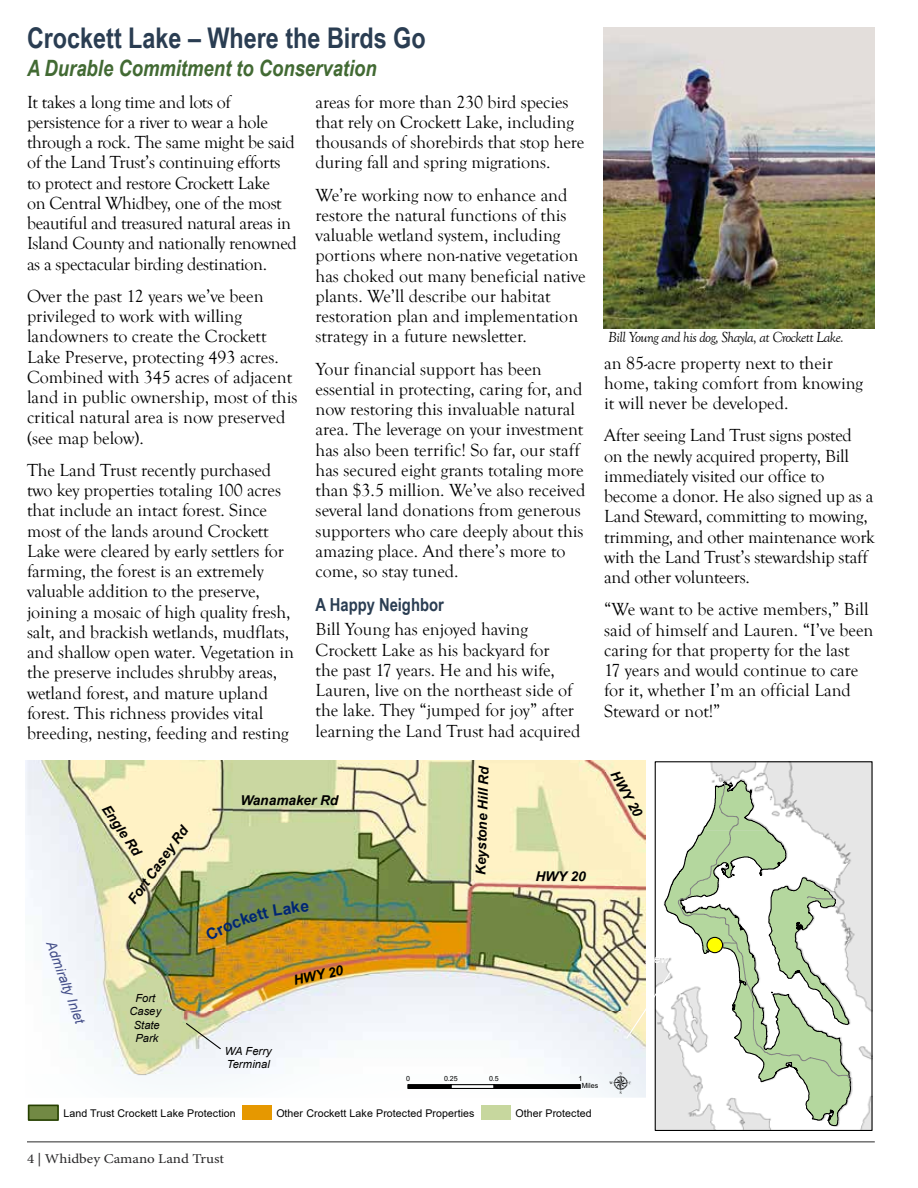
<style>
.page{position:relative;width:918px;height:1188px;background:#fff}
.page>*{position:absolute;margin:0;border:0;box-sizing:border-box;transform-origin:0 0}
.t1{font:31.35px "ESRI North";color:#000}
.t2{font:700 28.5px "Arial Narrow";color:#2a3d52}
.t3{font:italic 700 22.5px "Arial Narrow";color:#426a33}
.t4{font:18px/20.2px "Goudy Old Style T";letter-spacing:-.005em;color:#000}
.t5{font:700 18px "Arial Narrow";color:#2a3d52}
.t6{font:italic 15px "Goudy Old Style T";letter-spacing:-.04em;color:#000}
.t7{font:italic 700 13.65px "Arial";letter-spacing:-.01em;color:#000}
.t8{font:italic 13.65px "Arial";color:#444f89}
.t9{font:13.5px "Minion Pro";letter-spacing:-.005em;color:#292829;scale:1.11 1}
.t10{font:italic 11.25px/13px "Arial";letter-spacing:.005em;color:#000}
.t11{font:10.65px "Arial";letter-spacing:.01em;color:#000}
.t12{font:7.05px/7.1px "Arial";letter-spacing:.01em;color:#000}
</style>
<div class="page">
<hr style="left:27px;top:1142px;width:848px;height:1px;background:#292829">
<img style="left:26px;top:761px;width:619px;height:336px">
<img style="left:657px;top:763px;width:214px;height:366px">
<div style="left:655px;top:761px;width:218px;height:370px;border:1px solid #000"></div>
<svg style="left:625px;top:780px;width:226px;height:346px"></svg>
<div style="left:29px;top:1105px;width:29px;height:15px;background:#728944"></div>
<div style="left:28px;top:1105px;width:31px;height:16px;border:2px solid #264000"></div>
<div style="left:242px;top:1105px;width:29px;height:15px;background:#e69800"></div>
<div style="left:481px;top:1105px;width:29px;height:15px;background:#c7d79e"></div>
<svg style="left:185px;top:1022px;width:37px;height:28px"></svg>
<svg style="left:407px;top:1084px;width:43px;height:5px"></svg>
<div style="left:450px;top:1084px;width:45px;height:5px;border:1px solid #000"></div>
<svg style="left:494px;top:1084px;width:87px;height:5px"></svg>
<img style="left:604px;top:27px;width:271px;height:302px">
<img style="left:205px;top:901px;width:104px;height:40px">
<h2 class="t2" style="left:27px;top:16px;width:400px">Crockett Lake – Where the Birds Go</h2>
<p class="t3" style="left:27px;top:51px;width:351px">A Durable Commitment to Conservation</p>
<p class="t4" style="left:27px;top:92px;width:272px">It takes a long time and lots of persistence for a river to wear a hole through a rock. The same might be said of the Land Trust’s continuing efforts to protect and restore Crockett Lake<br>on Central Whidbey, one of the most beautiful and treasured natural areas in Island County and nationally renowned as a spectacular birding destination.</p>
<p class="t4" style="left:27px;top:286px;width:272px">Over the past 12 years we’ve been privileged to work with willing landowners to create the Crockett Lake Preserve, protecting 493 acres.<br>Combined with 345 acres of adjacent land in public ownership, most of this critical natural area is now preserved (see map below).</p>
<p class="t4" style="left:27px;top:460px;width:268px">The Land Trust recently purchased two key properties totaling 100 acres that include an intact forest. Since most of the lands around Crockett Lake were cleared by early settlers for farming, the forest is an extremely valuable addition to the preserve, joining a mosaic of high quality fresh, salt, and brackish wetlands, mudflats, and shallow open water. Vegetation in the preserve includes shrubby areas, wetland forest, and mature upland forest. This richness provides vital breeding, nesting, feeding and resting</p>
<p class="t4" style="left:316px;top:92px;width:270px">areas for more than 230 bird species that rely on Crockett Lake, including thousands of shorebirds that stop here during fall and spring migrations.</p>
<p class="t4" style="left:316px;top:185px;width:272px">We’re working now to enhance and restore the natural functions of this valuable wetland system, including portions where non-native vegetation has choked out many beneficial native plants. We’ll describe our habitat restoration plan and implementation strategy in a future newsletter.</p>
<p class="t4" style="left:316px;top:359px;width:271px">Your financial support has been essential in protecting, caring for, and now restoring this invaluable natural area. The leverage on your investment has also been terrific! So far, our staff has secured eight grants totaling more than $3.5 million. We’ve also received several land donations from generous supporters who care deeply about this amazing place. And there’s more to come, so stay tuned.</p>
<p class="t5" style="left:316px;top:591px;width:130px">A Happy Neighbor</p>
<p class="t4" style="left:316px;top:620px;width:266px">Bill Young has enjoyed having Crockett Lake as his backyard for<br>the past 17 years. He and his wife, Lauren, live on the northeast side of the lake. They “jumped for joy” after learning the Land Trust had acquired</p>
<p class="t8" style="left:59px;top:939px;width:88px;rotate:70deg">Admiralty Inlet</p>
<p class="t7" style="left:113px;top:801px;width:60px;rotate:56deg">Engle Rd</p>
<p class="t7" style="left:124px;top:897px;width:94px;rotate:-54deg">Fort Casey Rd</p>
<p class="t10" style="left:129px;top:992px;width:34px;text-align:center">Fort<br>Casey<br>State<br>Park</p>
<p class="t7" style="left:240px;top:791px;width:99px">Wanamaker Rd</p>
<p class="t7" style="left:292px;top:972px;width:52px;rotate:-13deg">HWY 20</p>
<p class="t10" style="left:225px;top:1045px;width:49px">WA Ferry<br>Terminal</p>
<p class="t7" style="left:471px;top:874px;width:109px;rotate:-88deg">Keystone Hill Rd</p>
<p class="t7" style="left:536px;top:867px;width:52px;rotate:1deg">HWY 20</p>
<p class="t6" style="left:608px;top:329px;width:237px">Bill Young and his dog, Shayla, at Crockett Lake.</p>
<p class="t4" style="left:604px;top:353px;width:261px">an 85-acre property next to their home, taking comfort from knowing it will never be developed.</p>
<p class="t4" style="left:604px;top:426px;width:272px">After seeing Land Trust signs posted on the newly acquired property, Bill immediately visited our office to become a donor. He also signed up as a Land Steward, committing to mowing, trimming, and other maintenance work with the Land Trust’s stewardship staff and other volunteers.</p>
<p class="t4" style="left:604px;top:600px;width:271px">“We want to be active members,” Bill said of himself and Lauren. “I’ve been caring for that property for the last<br>17 years and would continue to care for it, whether I’m an official Land<br>Steward or not!”</p>
<p class="t7" style="left:623px;top:767px;width:52px;rotate:61deg">HWY 20</p>
<p class="t12" style="left:406px;top:1075px;width:5px">0</p>
<p class="t12" style="left:444px;top:1075px;width:15px">0.25</p>
<p class="t12" style="left:489px;top:1075px;width:11px">0.5</p>
<p class="t12" style="left:582px;top:1075px;width:18px;text-indent:-4px">1<br>Miles</p>
<h1 class="t1" style="left:610px;top:1065px;width:23px">µ</h1>
<p class="t11" style="left:64px;top:1106px;width:174px">Land Trust Crockett Lake Protection</p>
<p class="t11" style="left:276px;top:1106px;width:200px">Other Crockett Lake Protected Properties</p>
<p class="t11" style="left:516px;top:1106px;width:77px">Other Protected</p>
<p class="t9" style="left:27px;top:1149px;width:179px">4 | Whidbey Camano Land Trust</p>
</div>
